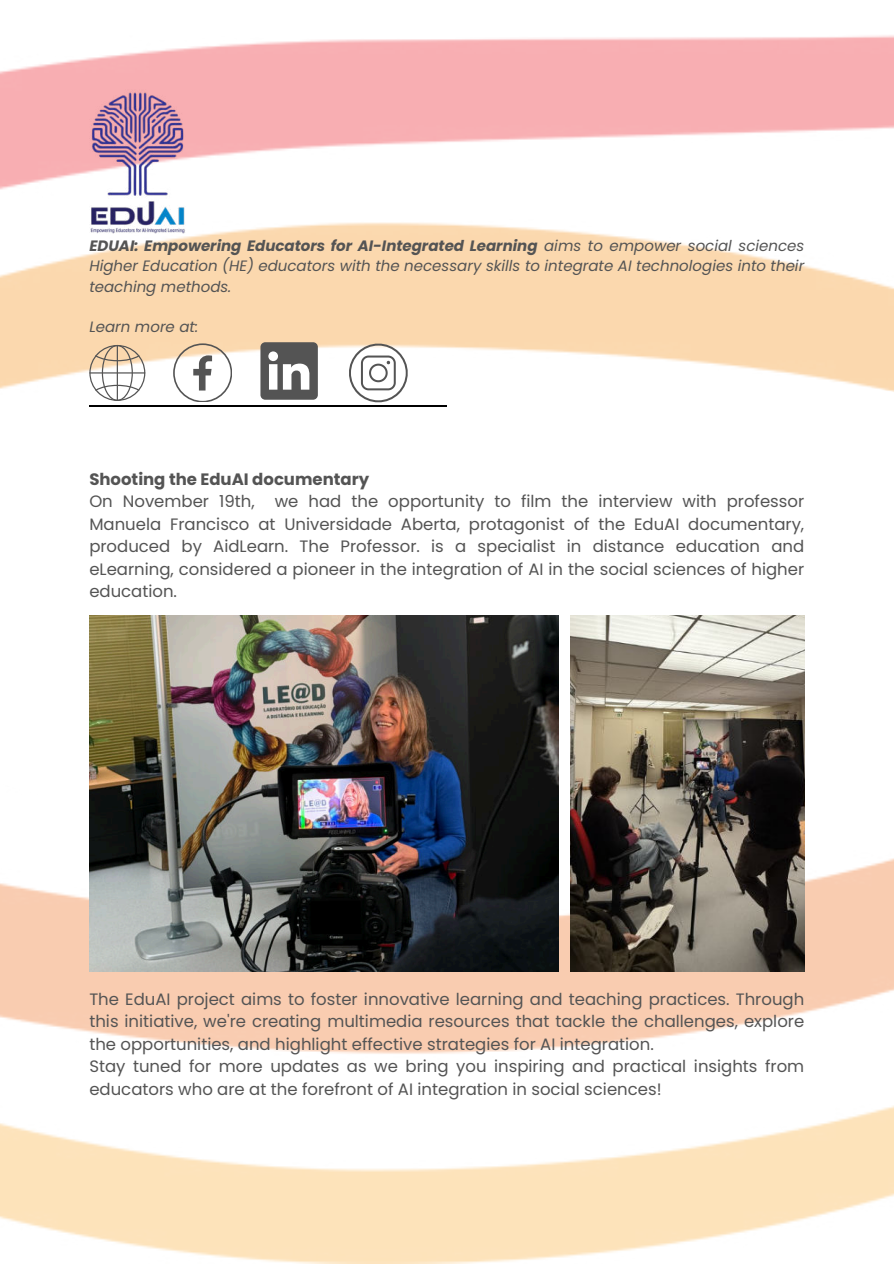
<style>
.page{position:relative;width:894px;height:1264px;background:#fff}
.page>*{position:absolute;margin:0;border:0;box-sizing:border-box;transform-origin:0 0}
.t1{font:16.5px/22.5px "Poppins";color:#545454;text-align:justify}
.t2{font:700 16.5px "Poppins";color:#545454}
.t3{font:italic 15px/20.2px "Poppins";color:#545454;text-align:justify}
.s1{font-weight:700}
</style>
<div class="page">
<img style="left:0;top:35px;width:893px;height:1228px">
<div style="left:0;top:362px;width:893px;height:491px;background:#fff"></div>
<img style="left:89px;top:615px;width:469px;height:356px">
<img style="left:570px;top:615px;width:234px;height:356px">
<hr style="left:89px;top:405px;width:357px;height:2px;background:#000">
<svg style="left:346px;top:341px;width:64px;height:62px"></svg>
<img style="left:89px;top:89px;width:96px;height:145px">
<svg style="left:173px;top:343px;width:59px;height:59px"></svg>
<svg style="left:260px;top:342px;width:58px;height:57px"></svg>
<svg style="left:89px;top:345px;width:56px;height:56px"></svg>
<hr style="left:89px;top:372px;width:56px;height:1px;background:#545454">
<p class="t3" style="left:89px;top:236px;width:716px"><span class="s1">EDUAI: Empowering Educators for AI-Integrated Learning</span> aims to empower social sciences Higher Education (HE) educators with the necessary skills to integrate AI technologies into their teaching methods.</p>
<p class="t3" style="left:89px;top:317px;width:110px">Learn more at:</p>
<p class="t2" style="left:89px;top:469px;width:281px">Shooting the EduAI documentary</p>
<p class="t1" style="left:89px;top:490px;width:716px">On November 19th, we had the opportunity to film the interview with professor Manuela Francisco at Universidade Aberta, protagonist of the EduAI documentary, produced by AidLearn. The Professor. is a specialist in distance education and eLearning, considered a pioneer in the integration of AI in the social sciences of higher education.</p>
<p class="t1" style="left:89px;top:987px;width:716px;text-align:left">The EduAI project aims to foster innovative learning and teaching practices. Through this initiative, we're creating multimedia resources that tackle the challenges, explore the opportunities, and highlight effective strategies for AI integration.<br>Stay tuned for more updates as we bring you inspiring and practical insights from educators who are at the forefront of AI integration in social sciences!</p>
</div>
